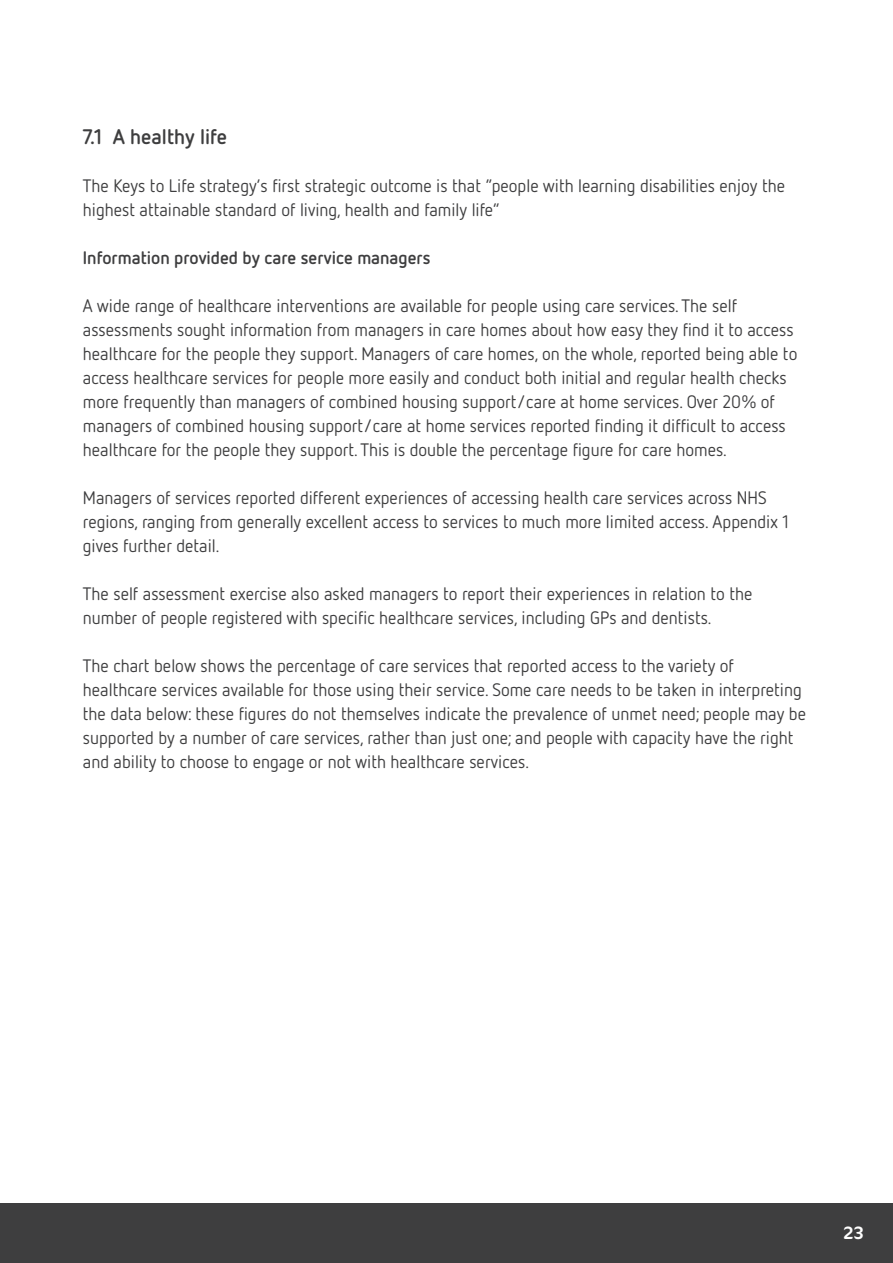
<style>
.page{position:relative;width:893px;height:1263px;background:#fff}
.page>*{position:absolute;margin:0;border:0;box-sizing:border-box;transform-origin:0 0}
.t1{font:700 21px "Netto OT";color:#3e3e3f}
.t2{font:18px/24px "Netto OT";color:#3e3e3f}
.t3{font:700 18px "Netto OT";color:#3e3e3f}
.t4{font:18px "Cocon OT";color:#fff}
</style>
<div class="page">
<div style="left:0;top:1203px;width:893px;height:60px;background:#3e3e3f"></div>
<p class="t1" style="left:83px;top:123px;width:146px">7.1 A healthy life</p>
<p class="t2" style="left:83px;top:173px;width:704px">The Keys to Life strategy’s first strategic outcome is that “people with learning disabilities enjoy the highest attainable standard of living, health and family life”</p>
<p class="t3" style="left:83px;top:246px;width:349px">Information provided by care service managers</p>
<p class="t2" style="left:83px;top:293px;width:716px">A wide range of healthcare interventions are available for people using care services. The self assessments sought information from managers in care homes about how easy they find it to access healthcare for the people they support. Managers of care homes, on the whole, reported being able to access healthcare services for people more easily and conduct both initial and regular health checks more frequently than managers of combined housing support/care at home services. Over 20% of managers of combined housing support/care at home services reported finding it difficult to access healthcare for the people they support. This is double the percentage figure for care homes.</p>
<p class="t2" style="left:83px;top:485px;width:707px">Managers of services reported different experiences of accessing health care services across NHS regions, ranging from generally excellent access to services to much more limited access. Appendix 1 gives further detail.</p>
<p class="t2" style="left:83px;top:581px;width:671px">The self assessment exercise also asked managers to report their experiences in relation to the number of people registered with specific healthcare services, including GPs and dentists.</p>
<p class="t2" style="left:83px;top:653px;width:725px">The chart below shows the percentage of care services that reported access to the variety of healthcare services available for those using their service. Some care needs to be taken in interpreting the data below: these figures do not themselves indicate the prevalence of unmet need; people may be supported by a number of care services, rather than just one; and people with capacity have the right and ability to choose to engage or not with healthcare services.</p>
<p class="t4" style="left:843px;top:1222px;width:23px">23</p>
</div>
